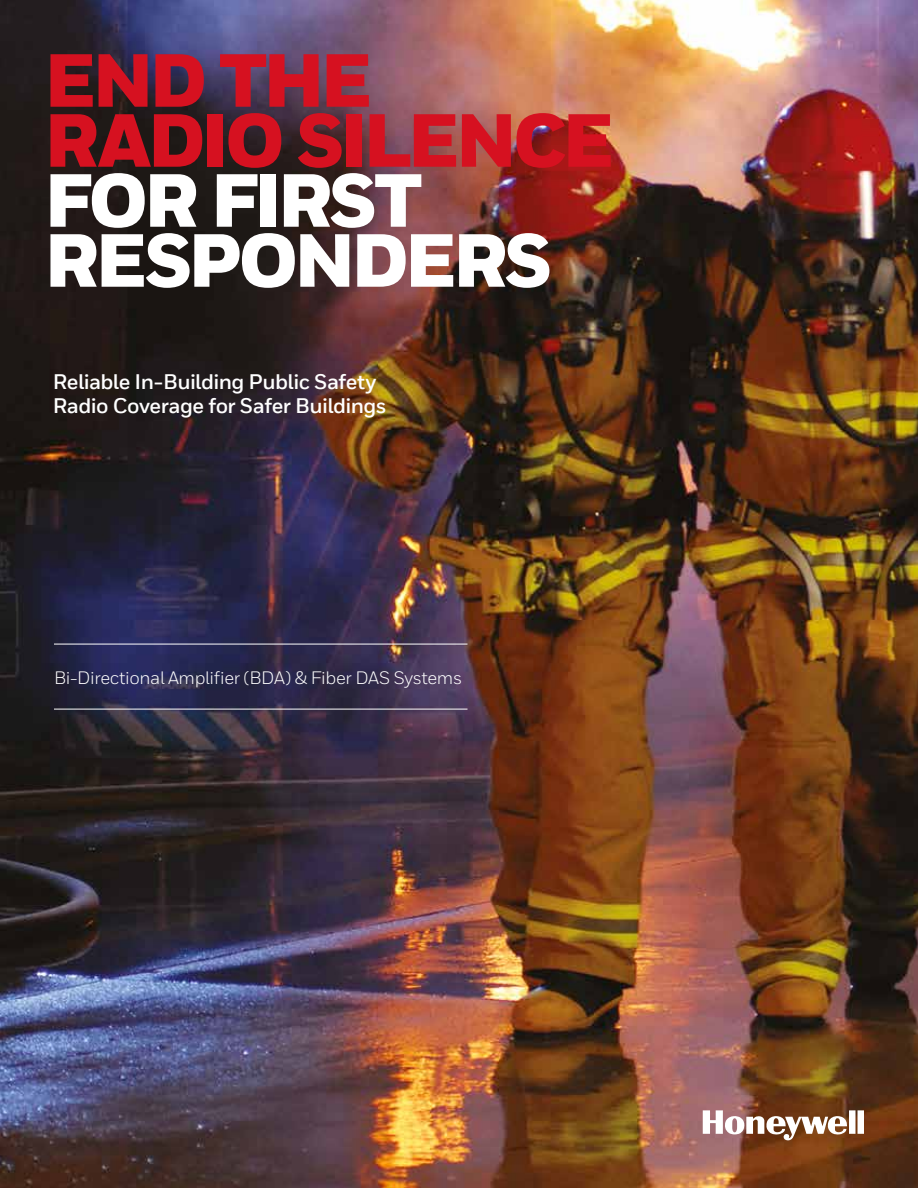
<style>
.page{position:relative;width:918px;height:1188px;background:#fff}
.page>*{position:absolute;margin:0;border:0;box-sizing:border-box;transform-origin:0 0}
.t1{font:900 75px/60px "Honeywell Sans";letter-spacing:-.055em;color:#d61120}
.t2{font:900 75px/60px "Honeywell Sans";letter-spacing:-.05em;color:#fff}
.t3{font:700 21px/24px "Honeywell Sans TT";letter-spacing:-.025em;color:#fff}
.t4{font:18px "Honeywell Sans";letter-spacing:-.02em;color:#fff}
</style>
<div class="page">
<img style="left:0;top:0;width:918px;height:1188px">
<svg style="left:703px;top:1110px;width:161px;height:31px"></svg>
<hr style="left:54px;top:644px;width:414px;height:1px;background:#fff">
<hr style="left:54px;top:709px;width:414px;height:1px;background:#fff">
<h1 class="t1" style="left:44px;top:54px;width:571px">END THE<br>RADIO SILENCE</h1>
<h1 class="t2" style="left:44px;top:174px;width:510px">FOR FIRST<br>RESPONDERS</h1>
<p class="t3" style="left:53px;top:371px;width:335px">Reliable In-Building Public Safety<br>Radio Coverage for Safer Buildings</p>
<p class="t4" style="left:54px;top:667px;width:410px">Bi-Directional Amplifier (BDA) &amp; Fiber DAS Systems</p>
</div>
